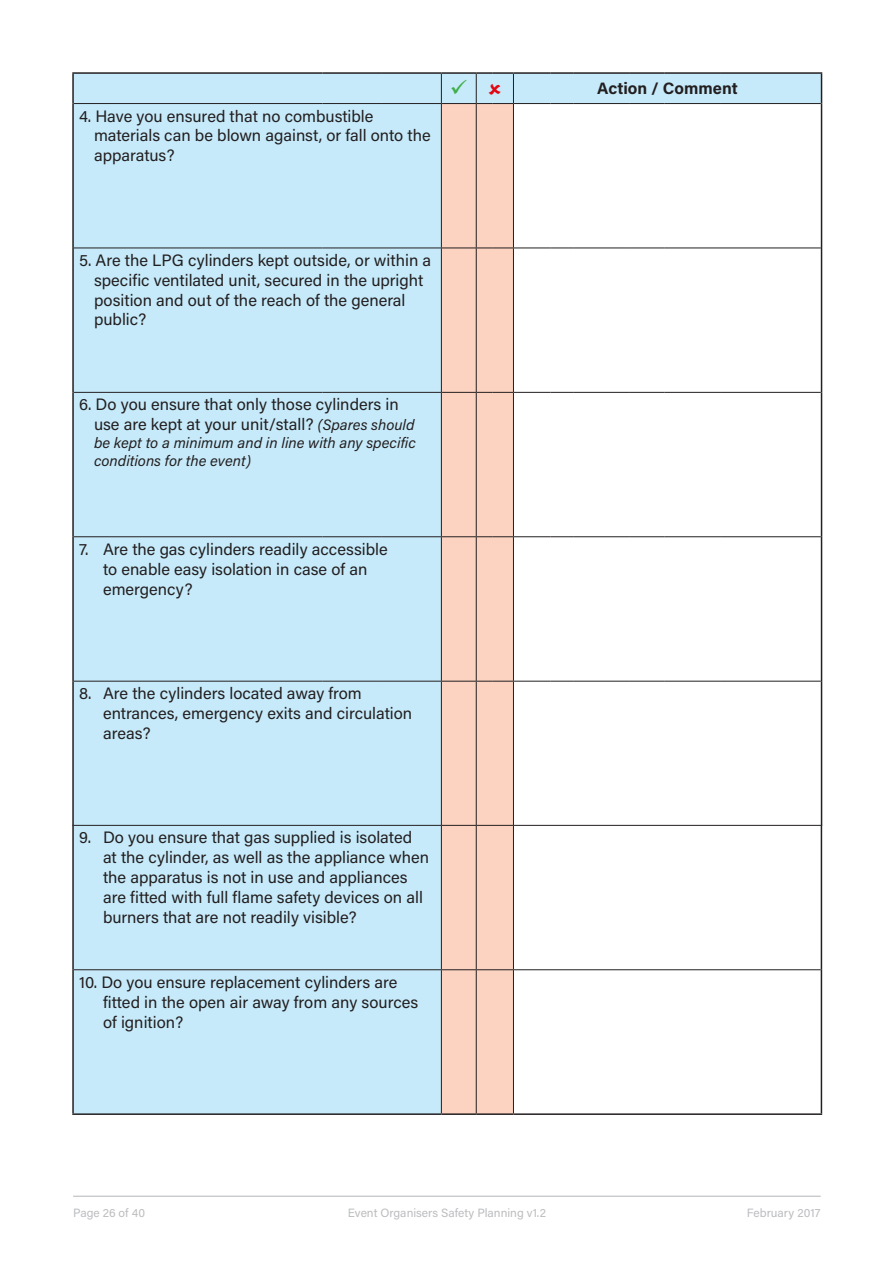
<style>
.page{position:relative;width:893px;height:1263px;background:#fff}
.page>*{position:absolute;margin:0;border:0;box-sizing:border-box;transform-origin:0 0}
.t1{font:16.5px/19.8px "Acumin Pro";color:#231f20}
.t2{font:700 16.5px "Acumin Pro";color:#231f20}
.t3{font:italic 15px/18px "Acumin Pro";color:#231f20}
.t4{font:12px "Acumin Pro";color:#bcbdc0}
.s1{font-style:italic;font-size:15px}
</style>
<div class="page">
<hr style="left:73px;top:1196px;width:748px;height:1px;background:#bcbdc0">
<svg style="left:74px;top:74px;width:747px;height:751px;fill:#c6eafa"></svg>
<div style="left:442px;top:104px;width:71px;height:721px;background:#fcd2c0"></div>
<hr style="left:72px;top:74px;width:2px;height:30px;background:#231f20">
<hr style="left:821px;top:74px;width:1px;height:30px;background:#231f20">
<hr style="left:72px;top:104px;width:2px;height:144px;background:#231f20">
<hr style="left:821px;top:104px;width:1px;height:144px;background:#231f20">
<hr style="left:72px;top:248px;width:2px;height:144px;background:#231f20">
<hr style="left:821px;top:248px;width:1px;height:144px;background:#231f20">
<hr style="left:72px;top:392px;width:2px;height:145px;background:#231f20">
<hr style="left:821px;top:392px;width:1px;height:145px;background:#231f20">
<hr style="left:72px;top:537px;width:2px;height:144px;background:#231f20">
<hr style="left:821px;top:537px;width:1px;height:144px;background:#231f20">
<hr style="left:72px;top:681px;width:2px;height:144px;background:#231f20">
<hr style="left:821px;top:681px;width:1px;height:144px;background:#231f20">
<svg style="left:441px;top:74px;width:1px;height:29px"></svg>
<hr style="left:74px;top:103px;width:248px;height:1px;background:#231f20">
<hr style="left:322px;top:103px;width:60px;height:1px;background:#231f20">
<hr style="left:382px;top:103px;width:59px;height:1px;background:#231f20">
<hr style="left:441px;top:103px;width:35px;height:1px;background:#231f20">
<hr style="left:441px;top:104px;width:1px;height:144px;background:#231f20">
<hr style="left:476px;top:104px;width:1px;height:144px;background:#231f20">
<hr style="left:513px;top:103px;width:38px;height:1px;background:#231f20">
<hr style="left:513px;top:104px;width:1px;height:144px;background:#231f20">
<svg style="left:551px;top:103px;width:23px;height:1px"></svg>
<hr style="left:574px;top:103px;width:56px;height:1px;background:#231f20">
<hr style="left:630px;top:103px;width:35px;height:1px;background:#231f20">
<hr style="left:665px;top:103px;width:55px;height:1px;background:#231f20">
<hr style="left:720px;top:103px;width:101px;height:1px;background:#231f20">
<hr style="left:74px;top:248px;width:248px;height:1px;background:#231f20">
<hr style="left:322px;top:248px;width:60px;height:1px;background:#231f20">
<hr style="left:382px;top:248px;width:59px;height:1px;background:#231f20">
<hr style="left:441px;top:248px;width:35px;height:1px;background:#231f20">
<hr style="left:441px;top:248px;width:1px;height:144px;background:#231f20">
<hr style="left:476px;top:248px;width:1px;height:144px;background:#231f20">
<svg style="left:476px;top:248px;width:37px;height:1px"></svg>
<hr style="left:513px;top:248px;width:38px;height:1px;background:#231f20">
<hr style="left:513px;top:248px;width:1px;height:144px;background:#231f20">
<svg style="left:551px;top:248px;width:23px;height:1px"></svg>
<hr style="left:574px;top:248px;width:56px;height:1px;background:#231f20">
<hr style="left:630px;top:248px;width:35px;height:1px;background:#231f20">
<hr style="left:665px;top:248px;width:55px;height:1px;background:#231f20">
<hr style="left:720px;top:248px;width:101px;height:1px;background:#231f20">
<hr style="left:74px;top:392px;width:248px;height:1px;background:#231f20">
<hr style="left:322px;top:392px;width:60px;height:1px;background:#231f20">
<hr style="left:382px;top:392px;width:59px;height:1px;background:#231f20">
<hr style="left:441px;top:392px;width:35px;height:1px;background:#231f20">
<hr style="left:441px;top:393px;width:1px;height:143px;background:#231f20">
<hr style="left:476px;top:393px;width:1px;height:143px;background:#231f20">
<svg style="left:476px;top:392px;width:37px;height:1px"></svg>
<hr style="left:513px;top:392px;width:38px;height:1px;background:#231f20">
<hr style="left:513px;top:393px;width:1px;height:143px;background:#231f20">
<svg style="left:551px;top:392px;width:23px;height:1px"></svg>
<hr style="left:574px;top:392px;width:56px;height:1px;background:#231f20">
<hr style="left:630px;top:392px;width:35px;height:1px;background:#231f20">
<hr style="left:665px;top:392px;width:55px;height:1px;background:#231f20">
<hr style="left:720px;top:392px;width:101px;height:1px;background:#231f20">
<hr style="left:441px;top:537px;width:1px;height:144px;background:#231f20">
<hr style="left:476px;top:537px;width:1px;height:144px;background:#231f20">
<hr style="left:513px;top:537px;width:1px;height:144px;background:#231f20">
<hr style="left:74px;top:681px;width:248px;height:1px;background:#231f20">
<hr style="left:322px;top:681px;width:60px;height:1px;background:#231f20">
<hr style="left:382px;top:681px;width:59px;height:1px;background:#231f20">
<hr style="left:441px;top:681px;width:35px;height:1px;background:#231f20">
<hr style="left:441px;top:681px;width:1px;height:144px;background:#231f20">
<hr style="left:476px;top:681px;width:1px;height:144px;background:#231f20">
<svg style="left:476px;top:681px;width:37px;height:1px"></svg>
<hr style="left:513px;top:681px;width:38px;height:1px;background:#231f20">
<hr style="left:513px;top:681px;width:1px;height:144px;background:#231f20">
<svg style="left:551px;top:681px;width:23px;height:1px"></svg>
<hr style="left:574px;top:681px;width:56px;height:1px;background:#231f20">
<hr style="left:630px;top:681px;width:35px;height:1px;background:#231f20">
<hr style="left:665px;top:681px;width:55px;height:1px;background:#231f20">
<hr style="left:720px;top:681px;width:101px;height:1px;background:#231f20">
<hr style="left:72px;top:72px;width:250px;height:2px;background:#231f20">
<hr style="left:322px;top:72px;width:60px;height:2px;background:#231f20">
<hr style="left:382px;top:72px;width:59px;height:2px;background:#231f20">
<hr style="left:441px;top:72px;width:35px;height:2px;background:#231f20">
<hr style="left:513px;top:72px;width:38px;height:2px;background:#231f20">
<hr style="left:551px;top:72px;width:23px;height:2px;background:#231f20">
<hr style="left:574px;top:72px;width:56px;height:2px;background:#231f20">
<hr style="left:630px;top:72px;width:35px;height:2px;background:#231f20">
<hr style="left:665px;top:72px;width:55px;height:2px;background:#231f20">
<hr style="left:720px;top:72px;width:102px;height:2px;background:#231f20">
<hr style="left:74px;top:536px;width:248px;height:1px;background:#231f20">
<hr style="left:322px;top:536px;width:60px;height:1px;background:#231f20">
<hr style="left:382px;top:536px;width:59px;height:1px;background:#231f20">
<hr style="left:441px;top:536px;width:35px;height:1px;background:#231f20">
<svg style="left:476px;top:536px;width:37px;height:1px"></svg>
<hr style="left:513px;top:536px;width:38px;height:1px;background:#231f20">
<svg style="left:551px;top:536px;width:23px;height:1px"></svg>
<hr style="left:574px;top:536px;width:56px;height:1px;background:#231f20">
<hr style="left:630px;top:536px;width:35px;height:1px;background:#231f20">
<hr style="left:665px;top:536px;width:55px;height:1px;background:#231f20">
<hr style="left:720px;top:536px;width:101px;height:1px;background:#231f20">
<div style="left:74px;top:826px;width:367px;height:287px;background:#c6eafa"></div>
<div style="left:442px;top:826px;width:71px;height:287px;background:#fcd2c0"></div>
<hr style="left:72px;top:826px;width:2px;height:144px;background:#231f20">
<hr style="left:821px;top:826px;width:1px;height:144px;background:#231f20">
<hr style="left:72px;top:970px;width:2px;height:143px;background:#231f20">
<hr style="left:821px;top:970px;width:1px;height:143px;background:#231f20">
<hr style="left:72px;top:825px;width:369px;height:1px;background:#231f20">
<hr style="left:441px;top:825px;width:35px;height:1px;background:#231f20">
<hr style="left:441px;top:826px;width:1px;height:143px;background:#231f20">
<hr style="left:476px;top:825px;width:37px;height:1px;background:#231f20">
<hr style="left:476px;top:826px;width:1px;height:143px;background:#231f20">
<hr style="left:513px;top:825px;width:309px;height:1px;background:#231f20">
<hr style="left:513px;top:826px;width:1px;height:143px;background:#231f20">
<hr style="left:74px;top:969px;width:367px;height:1px;background:#231f20">
<hr style="left:441px;top:969px;width:35px;height:1px;background:#231f20">
<hr style="left:441px;top:970px;width:1px;height:143px;background:#231f20">
<hr style="left:476px;top:969px;width:37px;height:1px;background:#231f20">
<hr style="left:476px;top:970px;width:1px;height:143px;background:#231f20">
<hr style="left:513px;top:969px;width:308px;height:1px;background:#231f20">
<hr style="left:513px;top:970px;width:1px;height:143px;background:#231f20">
<hr style="left:72px;top:1113px;width:369px;height:2px;background:#231f20">
<hr style="left:441px;top:1113px;width:35px;height:2px;background:#231f20">
<hr style="left:476px;top:1113px;width:37px;height:2px;background:#231f20">
<hr style="left:513px;top:1113px;width:309px;height:2px;background:#231f20">
<svg style="left:476px;top:72px;width:38px;height:32px"></svg>
<svg style="left:452px;top:79px;width:15px;height:15px"></svg>
<p class="t1" style="left:94px;top:105px;width:338px;text-indent:-15px">4. Have you ensured that no combustible materials can be blown against, or fall onto the apparatus?</p>
<p class="t1" style="left:94px;top:250px;width:339px;text-indent:-15px">5. Are the LPG cylinders kept outside, or within a specific ventilated unit, secured in the upright position and out of the reach of the general public?</p>
<p class="t1" style="left:94px;top:394px;width:322px;text-indent:-15px">6. Do you ensure that only those cylinders in use are kept at your unit/stall? <span class="s1">(Spares should</span></p>
<p class="t3" style="left:94px;top:433px;width:323px">be kept to a minimum and in line with any specific conditions for the event)</p>
<p class="t1" style="left:103px;top:538px;width:286px;text-indent:-24px">7. Are the gas cylinders readily accessible to enable easy isolation in case of an emergency?</p>
<p class="t1" style="left:103px;top:683px;width:311px;text-indent:-24px">8. Are the cylinders located away from entrances, emergency exits and circulation areas?</p>
<p class="t1" style="left:103px;top:827px;width:327px;text-indent:-24px">9. Do you ensure that gas supplied is isolated at the cylinder, as well as the appliance when the apparatus is not in use and appliances are fitted with full flame safety devices on all burners that are not readily visible?</p>
<p class="t1" style="left:103px;top:971px;width:317px;text-indent:-24px">10. Do you ensure replacement cylinders are fitted in the open air away from any sources of ignition?</p>
<p class="t2" style="left:597px;top:77px;width:142px">Action / Comment</p>
<p class="t4" style="left:73px;top:1204px;width:73px">Page 26 of 40</p>
<p class="t4" style="left:348px;top:1204px;width:200px">Event Organisers Safety Planning v1.2</p>
<p class="t4" style="left:747px;top:1204px;width:75px">February 2017</p>
</div>
